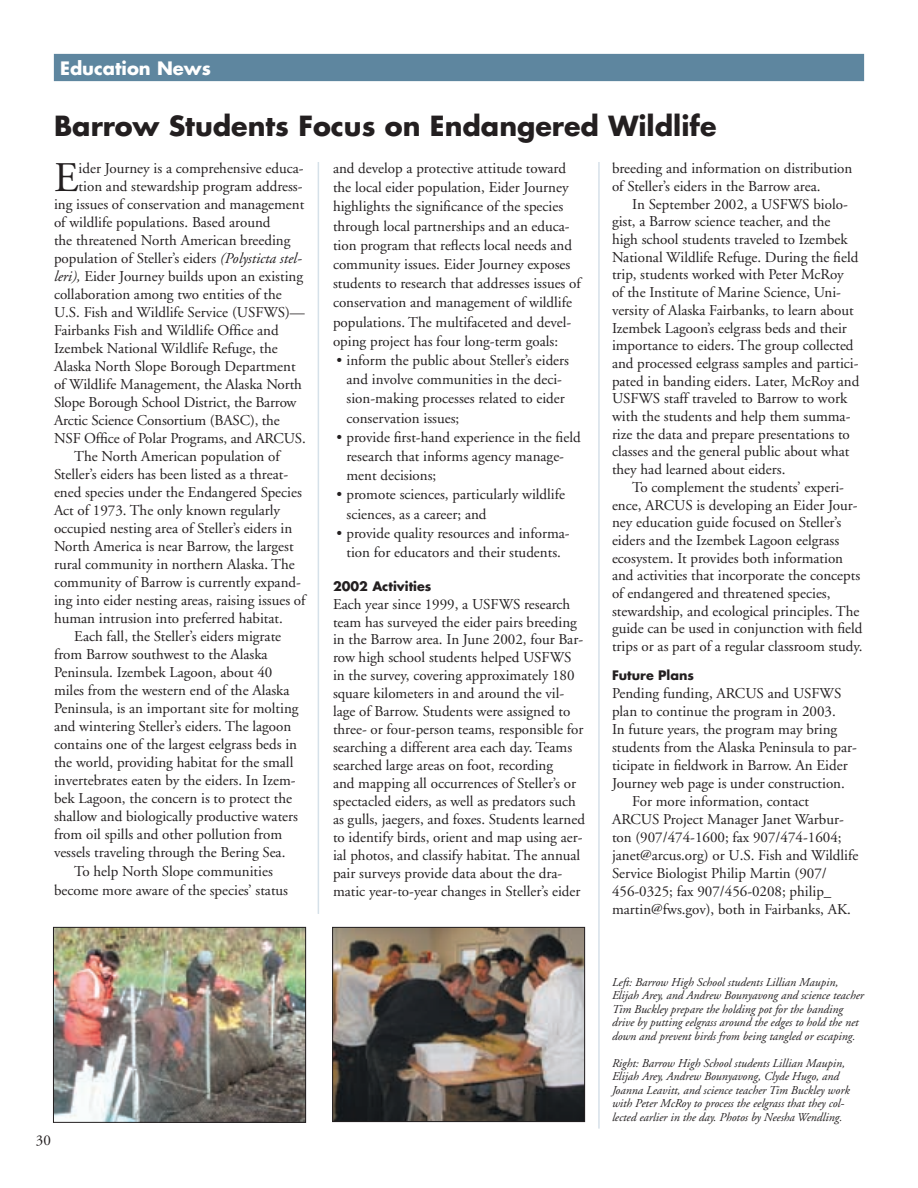
<style>
.page{position:relative;width:918px;height:1188px;background:#fff}
.page>*{position:absolute;margin:0;border:0;box-sizing:border-box;transform-origin:0 0}
.t1{font:42.15px "Adobe Garamond";color:#231f20}
.t2{font:700 27px "Futura";color:#231f20}
.t3{font:700 18px "Futura";color:#fff}
.t4{font:15px/17.7px "Adobe Garamond";color:#231f20}
.t5{font:700 12.75px "Futura";color:#231f20}
.t6{font:italic 12px/13.5px "Adobe Garamond";color:#231f20}
.s1{font-style:italic}
</style>
<div class="page">
<div style="left:54px;top:54px;width:810px;height:27px;background:#5e869f"></div>
<img style="left:55px;top:929px;width:249px;height:192px">
<div style="left:53px;top:927px;width:253px;height:196px;border:1px solid #231f20"></div>
<img style="left:334px;top:929px;width:249px;height:191px">
<div style="left:332px;top:927px;width:253px;height:195px;border:1px solid #231f20"></div>
<hr style="left:598px;top:162px;width:2px;height:967px;background:#d6e1e9">
<hr style="left:318px;top:162px;width:1px;height:752px;background:#d6e1e9">
<p class="t3" style="left:60px;top:56px;width:152px">Education News</p>
<h2 class="t2" style="left:54px;top:107px;width:664px">Barrow Students Focus on Endangered Wildlife</h2>
<h1 class="t1" style="left:54px;top:155px;width:26px">E</h1>
<p class="t4" style="left:79px;top:160px;width:227px">ider Journey is a comprehensive educa-</p>
<p class="t4" style="left:333px;top:159px;width:249px;line-height:19.2px">and develop a protective attitude toward the local eider population, Eider Journey highlights the significance of the species through local partnerships and an educa&shy;tion program that reflects local needs and community issues. Eider Journey exposes students to research that addresses issues of conservation and management of wildlife populations. The multifaceted and devel&shy;oping project has four long-term goals:</p>
<p class="t4" style="left:346px;top:351px;width:224px;line-height:19.2px;text-indent:-10px">• inform the public about Steller’s eiders and involve communities in the deci&shy;sion-making processes related to eider conservation issues;</p>
<p class="t4" style="left:346px;top:428px;width:236px;line-height:19.2px;text-indent:-10px">• provide first-hand experience in the field research that informs agency manage&shy;ment decisions;</p>
<p class="t4" style="left:346px;top:485px;width:220px;line-height:19.2px;text-indent:-10px">• promote sciences, particularly wildlife sciences, as a career; and</p>
<p class="t4" style="left:336px;top:524px;width:235px;line-height:19.2px;text-align:center">• provide quality resources and informa&shy;tion for educators and their students.</p>
<p class="t5" style="left:333px;top:578px;width:100px">2002 Activities</p>
<p class="t4" style="left:333px;top:596px;width:254px">Each year since 1999, a USFWS research team has surveyed the eider pairs breeding in the Barrow area. In June 2002, four Bar&shy;row high school students helped USFWS in the survey, covering approximately 180 square kilometers in and around the vil&shy;lage of Barrow. Students were assigned to three- or four-person teams, responsible for searching a different area each day. Teams searched large areas on foot, recording<br>and mapping all occurrences of Steller’s or spectacled eiders, as well as predators such as gulls, jaegers, and foxes. Students learned to identify birds, orient and map using aer&shy;ial photos, and classify habitat. The annual pair surveys provide data about the dra&shy;matic year-to-year changes in Steller’s eider</p>
<p class="t4" style="left:612px;top:160px;width:242px">breeding and information on distribution of Steller’s eiders in the Barrow area.</p>
<p class="t4" style="left:612px;top:195px;width:249px;text-indent:20px">In September 2002, a USFWS biolo&shy;gist, a Barrow science teacher, and the high school students traveled to Izembek National Wildlife Refuge. During the field trip, students worked with Peter McRoy<br>of the Institute of Marine Science, Uni&shy;versity of Alaska Fairbanks, to learn about Izembek Lagoon’s eelgrass beds and their importance to eiders. The group collected and processed eelgrass samples and partici&shy;pated in banding eiders. Later, McRoy and USFWS staff traveled to Barrow to work with the students and help them summa&shy;rize the data and prepare presentations to classes and the general public about what they had learned about eiders.</p>
<p class="t4" style="left:612px;top:479px;width:252px;text-indent:20px">To complement the students’ experi&shy;ence, ARCUS is developing an Eider Jour&shy;ney education guide focused on Steller’s eiders and the Izembek Lagoon eelgrass ecosystem. It provides both information and activities that incorporate the concepts of endangered and threatened species, stewardship, and ecological principles. The guide can be used in conjunction with field trips or as part of a regular classroom study.</p>
<p class="t5" style="left:612px;top:666px;width:84px">Future Plans</p>
<p class="t4" style="left:612px;top:685px;width:231px">Pending funding, ARCUS and USFWS</p>
<p class="t4" style="left:612px;top:703px;width:225px">plan to continue the program in 2003.</p>
<p class="t4" style="left:612px;top:721px;width:227px">In future years, the program may bring</p>
<p class="t4" style="left:612px;top:739px;width:246px">students from the Alaska Peninsula to par-</p>
<p class="t4" style="left:612px;top:757px;width:237px">ticipate in fieldwork in Barrow. An Eider</p>
<p class="t4" style="left:612px;top:775px;width:234px">Journey web page is under construction.</p>
<p class="t4" style="left:632px;top:793px;width:178px">For more information, contact</p>
<p class="t4" style="left:612px;top:811px;width:233px">ARCUS Project Manager Janet Warbur-</p>
<p class="t4" style="left:612px;top:829px;width:231px">ton (907/474-1600; fax 907/474-1604;</p>
<p class="t4" style="left:612px;top:847px;width:248px">janet@arcus.org) or U.S. Fish and Wildlife</p>
<p class="t4" style="left:612px;top:865px;width:216px">Service Biologist Philip Martin (907/</p>
<p class="t4" style="left:612px;top:883px;width:221px">456-0325; fax 907/456-0208; philip_</p>
<p class="t4" style="left:612px;top:901px;width:240px">martin@fws.gov), both in Fairbanks, AK.</p>
<p class="t4" style="left:79px;top:178px;width:225px">tion and stewardship program address-</p>
<p class="t4" style="left:54px;top:196px;width:252px">ing issues of conservation and management</p>
<p class="t4" style="left:54px;top:214px;width:218px">of wildlife populations. Based around</p>
<p class="t4" style="left:54px;top:232px;width:238px">the threatened North American breeding</p>
<p class="t4" style="left:54px;top:250px;width:248px">population of Steller’s eiders <span class="s1">(Polysticta stel-</span></p>
<p class="t4" style="left:54px;top:268px;width:251px"><span class="s1">leri),</span> Eider Journey builds upon an existing</p>
<p class="t4" style="left:54px;top:286px;width:229px">collaboration among two entities of the</p>
<p class="t4" style="left:54px;top:304px;width:252px">U.S. Fish and Wildlife Service (USFWS)—</p>
<p class="t4" style="left:54px;top:322px;width:226px">Fairbanks Fish and Wildlife Office and</p>
<p class="t4" style="left:54px;top:340px;width:225px">Izembek National Wildlife Refuge, the</p>
<p class="t4" style="left:54px;top:358px;width:243px">Alaska North Slope Borough Department</p>
<p class="t4" style="left:54px;top:376px;width:249px">of Wildlife Management, the Alaska North</p>
<p class="t4" style="left:54px;top:394px;width:244px">Slope Borough School District, the Barrow</p>
<p class="t4" style="left:54px;top:412px;width:227px">Arctic Science Consortium (BASC), the</p>
<p class="t4" style="left:54px;top:430px;width:253px">NSF Office of Polar Programs, and ARCUS.</p>
<p class="t4" style="left:74px;top:448px;width:207px">The North American population of</p>
<p class="t4" style="left:54px;top:466px;width:236px">Steller’s eiders has been listed as a threat-</p>
<p class="t4" style="left:54px;top:484px;width:249px">ened species under the Endangered Species</p>
<p class="t4" style="left:54px;top:502px;width:228px">Act of 1973. The only known regularly</p>
<p class="t4" style="left:54px;top:520px;width:240px">occupied nesting area of Steller’s eiders in</p>
<p class="t4" style="left:54px;top:538px;width:241px">North America is near Barrow, the largest</p>
<p class="t4" style="left:54px;top:556px;width:242px">rural community in northern Alaska. The</p>
<p class="t4" style="left:54px;top:574px;width:248px">community of Barrow is currently expand-</p>
<p class="t4" style="left:54px;top:592px;width:253px">ing into eider nesting areas, raising issues of</p>
<p class="t4" style="left:54px;top:610px;width:230px">human intrusion into preferred habitat.</p>
<p class="t4" style="left:74px;top:628px;width:208px">Each fall, the Steller’s eiders migrate</p>
<p class="t4" style="left:54px;top:646px;width:215px">from Barrow southwest to the Alaska</p>
<p class="t4" style="left:54px;top:664px;width:220px">Peninsula. Izembek Lagoon, about 40</p>
<p class="t4" style="left:54px;top:682px;width:237px">miles from the western end of the Alaska</p>
<p class="t4" style="left:54px;top:700px;width:246px">Peninsula, is an important site for molting</p>
<p class="t4" style="left:54px;top:718px;width:239px">and wintering Steller’s eiders. The lagoon</p>
<p class="t4" style="left:54px;top:736px;width:245px">contains one of the largest eelgrass beds in</p>
<p class="t4" style="left:54px;top:754px;width:241px">the world, providing habitat for the small</p>
<p class="t4" style="left:54px;top:772px;width:243px">invertebrates eaten by the eiders. In Izem-</p>
<p class="t4" style="left:54px;top:790px;width:240px">bek Lagoon, the concern is to protect the</p>
<p class="t4" style="left:54px;top:808px;width:246px">shallow and biologically productive waters</p>
<p class="t4" style="left:54px;top:826px;width:230px">from oil spills and other pollution from</p>
<p class="t4" style="left:54px;top:844px;width:233px">vessels traveling through the Bering Sea.</p>
<p class="t4" style="left:74px;top:863px;width:200px">To help North Slope communities</p>
<p class="t4" style="left:54px;top:882px;width:236px">become more aware of the species’ status</p>
<p class="t4" style="left:36px;top:1132px;width:16px">30</p>
<p class="t6" style="left:612px;top:976px;width:253px">Left: Barrow High School students Lillian Maupin, Elijah Arey, and Andrew Bounyavong and science teacher Tim Buckley prepare the holding pot for the banding drive by putting eelgrass around the edges to hold the net down and prevent birds from being tangled or escaping.</p>
<p class="t6" style="left:612px;top:1057px;width:239px">Right: Barrow High School students Lillian Maupin, Elijah Arey, Andrew Bounyavong, Clyde Hugo, and Joanna Leavitt, and science teacher Tim Buckley work with Peter McRoy to process the eelgrass that they col&shy;lected earlier in the day. Photos by Neesha Wendling.</p>
</div>
